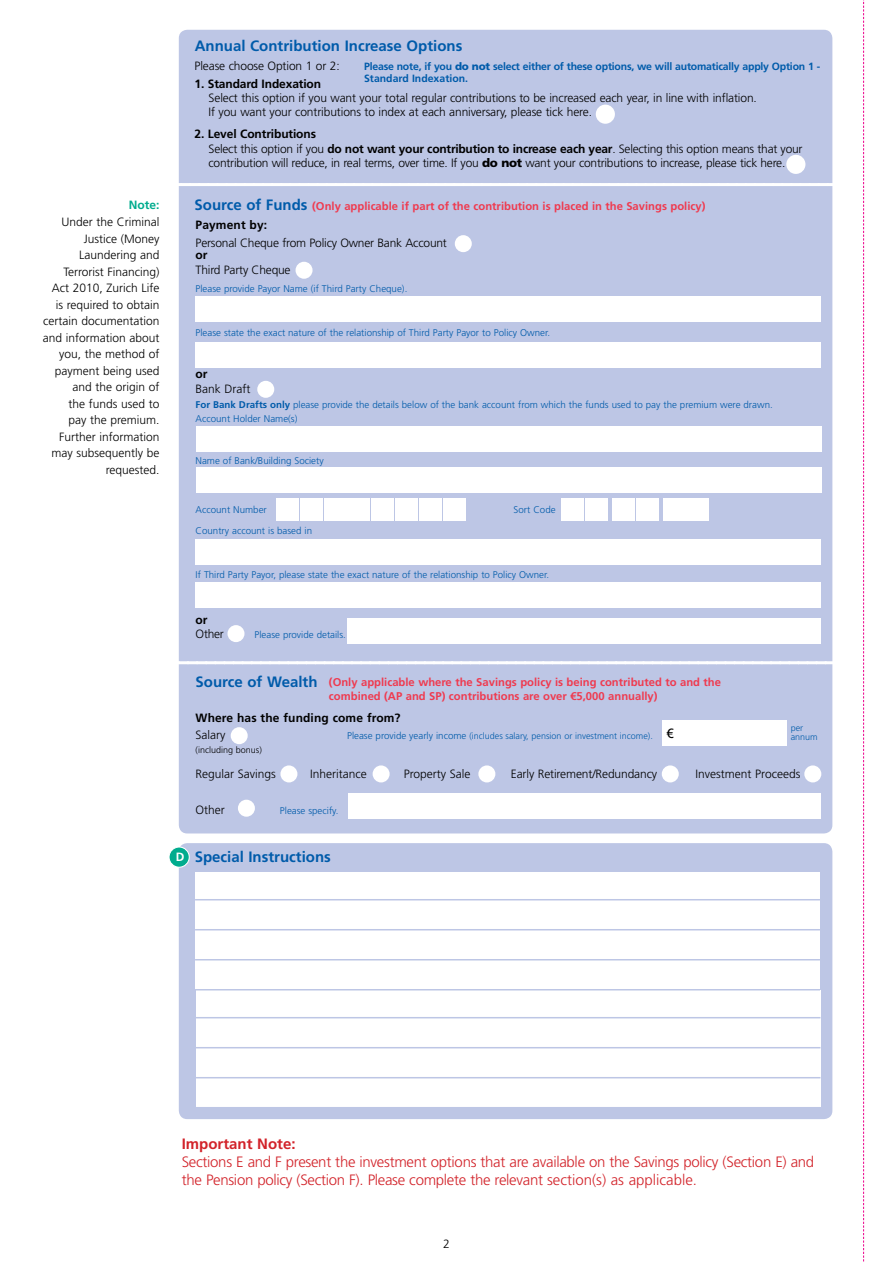
<style>
.page{position:relative;width:893px;height:1263px;background:#fff}
.page>*{position:absolute;margin:0;border:0;box-sizing:border-box;transform-origin:0 0}
.t1{font:300 15px/18px "Frutiger";letter-spacing:-.02em;color:#d2232a}
.t2{font:700 15px "Frutiger";color:#005baa}
.t3{font:700 15px "Frutiger";color:#d2232a}
.t4{font:13.5px "Frutiger";color:#000}
.t5{font:300 12px/16.5px "Frutiger";letter-spacing:-.01em;color:#000}
.t6{font:700 12px "Frutiger";letter-spacing:.01em;color:#000}
.t7{font:700 12px "Frutiger";letter-spacing:-.01em;color:#000}
.t8{font:700 12px "Frutiger";color:#00ac8e}
.t9{font:700 11.25px/13.5px "Frutiger";color:#ef3a4f}
.t10{font:700 10.5px/12.6px "Frutiger";letter-spacing:-.02em;color:#005baa}
.t11{font:300 9.75px/14.7px "Frutiger";color:#005baa}
.t12{font:300 9px/9px "Frutiger";color:#005baa}
.t13{font:300 9px "Frutiger";color:#000}
.s1{font-weight:700}
.s2{font-weight:900}
.s3{font-size:15px;color:#005baa}
.s4{font-size:9.75px}
.s5{font-size:12px;color:#fff}
</style>
<div class="page">
<div style="left:179px;top:30px;width:653px;height:803px;background:#bdc6e5;border-radius:9px"></div>
<div style="left:596px;top:105px;width:19px;height:19px;background:#fff;border-radius:50%"></div>
<div style="left:786px;top:155px;width:19px;height:19px;background:#fff;border-radius:50%"></div>
<svg style="left:863px;top:0;width:1px;height:1262px"></svg>
<div style="left:455px;top:235px;width:17px;height:17px;background:#fff;border-radius:50%"></div>
<div style="left:296px;top:262px;width:17px;height:17px;background:#fff;border-radius:50%"></div>
<div style="left:196px;top:297px;width:625px;height:25px;background:#fff"></div>
<div style="left:196px;top:342px;width:625px;height:25px;background:#fff"></div>
<div style="left:196px;top:427px;width:625px;height:25px;background:#fff"></div>
<div style="left:196px;top:468px;width:625px;height:25px;background:#fff"></div>
<div style="left:196px;top:539px;width:625px;height:26px;background:#fff"></div>
<div style="left:276px;top:499px;width:23px;height:22px;background:#fff"></div>
<div style="left:300px;top:499px;width:23px;height:22px;background:#fff"></div>
<div style="left:324px;top:499px;width:22px;height:22px;background:#fff"></div>
<div style="left:348px;top:499px;width:22px;height:22px;background:#fff"></div>
<div style="left:371px;top:499px;width:23px;height:22px;background:#fff"></div>
<div style="left:395px;top:499px;width:23px;height:22px;background:#fff"></div>
<div style="left:419px;top:499px;width:23px;height:22px;background:#fff"></div>
<div style="left:443px;top:499px;width:22px;height:22px;background:#fff"></div>
<div style="left:561px;top:499px;width:23px;height:22px;background:#fff"></div>
<div style="left:585px;top:499px;width:23px;height:22px;background:#fff"></div>
<div style="left:612px;top:499px;width:23px;height:22px;background:#fff"></div>
<div style="left:636px;top:499px;width:22px;height:22px;background:#fff"></div>
<div style="left:663px;top:499px;width:22px;height:22px;background:#fff"></div>
<div style="left:686px;top:499px;width:23px;height:22px;background:#fff"></div>
<div style="left:257px;top:381px;width:17px;height:17px;background:#fff;border-radius:50%"></div>
<div style="left:348px;top:619px;width:473px;height:25px;background:#fff"></div>
<div style="left:196px;top:582px;width:625px;height:26px;background:#fff"></div>
<svg style="left:179px;top:661px;width:653px;height:3px;background:#f9fafc"></svg>
<hr style="left:179px;top:183px;width:653px;height:3px;background:#fff">
<div style="left:227px;top:625px;width:17px;height:17px;background:#fff;border-radius:50%"></div>
<div style="left:179px;top:843px;width:653px;height:276px;background:#bdc6e5;border-radius:9px"></div>
<div style="left:169px;top:847px;width:20px;height:20px;background:#00ac8e;border-radius:50%"></div>
<div style="left:169px;top:846px;width:21px;height:22px;border:1px solid #fff;border-radius:50%"></div>
<div style="left:196px;top:991px;width:624px;height:116px;background:#fff"></div>
<hr style="left:196px;top:1017px;width:624px;height:1px;background:#bdc6e5">
<hr style="left:196px;top:1047px;width:624px;height:1px;background:#bdc6e5">
<hr style="left:196px;top:1077px;width:624px;height:1px;background:#bdc6e5">
<div style="left:195px;top:873px;width:625px;height:116px;background:#fff"></div>
<hr style="left:195px;top:899px;width:625px;height:1px;background:#bdc6e5">
<hr style="left:195px;top:929px;width:625px;height:1px;background:#bdc6e5">
<hr style="left:195px;top:959px;width:625px;height:1px;background:#bdc6e5">
<div style="left:231px;top:727px;width:17px;height:17px;background:#fff;border-radius:50%"></div>
<div style="left:280px;top:765px;width:17px;height:17px;background:#fff;border-radius:50%"></div>
<div style="left:373px;top:765px;width:17px;height:17px;background:#fff;border-radius:50%"></div>
<div style="left:478px;top:765px;width:17px;height:17px;background:#fff;border-radius:50%"></div>
<div style="left:662px;top:765px;width:17px;height:17px;background:#fff;border-radius:50%"></div>
<div style="left:804px;top:765px;width:17px;height:17px;background:#fff;border-radius:50%"></div>
<div style="left:238px;top:800px;width:17px;height:17px;background:#fff;border-radius:50%"></div>
<div style="left:348px;top:793px;width:473px;height:26px;background:#fff"></div>
<div style="left:662px;top:720px;width:124px;height:25px;background:#fff"></div>
<p class="t8" style="left:129px;top:197px;width:32px">Note:</p>
<p class="t5" style="left:43px;top:214px;width:118px;text-align:right">Under the Criminal<br>Justice (Money<br>Laundering and<br>Terrorist Financing)<br>Act 2010, Zurich Life is required to obtain certain documentation and information about you, the method of payment being used and the origin of<br>the funds used to<br>pay the premium.<br>Further information may subsequently be requested.</p>
<p class="t2" style="left:195px;top:37px;width:269px">Annual Contribution Increase Options</p>
<p class="t5" style="left:195px;top:57px;width:147px">Please choose Option 1 or 2:</p>
<p class="t7" style="left:195px;top:76px;width:128px">1. Standard Indexation</p>
<p class="t5" style="left:209px;top:91px;width:550px;line-height:14.4px">Select this option if you want your total regular contributions to be increased each year, in line with inflation.<br>If you want your contributions to index at each anniversary, please tick here.</p>
<p class="t5" style="left:209px;top:127px;width:595px;line-height:14.4px;text-indent:-14px"><span class="s1">2. Level Contributions<br></span>Select this option if you <span class="s1">do not want your contribution to increase each year</span>. Selecting this option means that your contribution will reduce, in real terms, over time. If you <span class="s2">do not</span> want your contributions to increase, please tick here.</p>
<p class="t10" style="left:364px;top:60px;width:458px">Please note, if you <span class="s2">do not</span> select either of these options, we will automatically apply Option 1 -<br>Standard Indexation.</p>
<p class="t9" style="left:195px;top:199px;width:512px"><span class="s3">Source of Funds</span> (Only applicable if part of the contribution is placed in the Savings policy)</p>
<p class="t6" style="left:196px;top:218px;width:73px">Payment by:</p>
<p class="t5" style="left:196px;top:235px;width:253px">Personal Cheque from Policy Owner Bank Account</p>
<p class="t6" style="left:196px;top:248px;width:13px">or</p>
<p class="t5" style="left:196px;top:262px;width:97px">Third Party Cheque</p>
<p class="t11" style="left:196px;top:281px;width:213px">Please provide Payor Name (if Third Party Cheque).</p>
<p class="t11" style="left:196px;top:326px;width:356px">Please state the exact nature of the relationship of Third Party Payor to Policy Owner.</p>
<p class="t6" style="left:196px;top:367px;width:13px">or</p>
<p class="t5" style="left:196px;top:381px;width:57px">Bank Draft</p>
<p class="t11" style="left:196px;top:397px;width:579px"><span class="s1">For Bank Drafts only</span> please provide the details below of the bank account from which the funds used to pay the premium were drawn.<br>Account Holder Name(s)</p>
<p class="t11" style="left:196px;top:453px;width:130px">Name of Bank/Building Society</p>
<p class="t11" style="left:196px;top:502px;width:73px">Account Number</p>
<p class="t11" style="left:514px;top:502px;width:43px">Sort Code</p>
<p class="t11" style="left:196px;top:523px;width:118px">Country account is based in</p>
<p class="t11" style="left:196px;top:568px;width:355px">If Third Party Payor, please state the exact nature of the relationship to Policy Owner.</p>
<p class="t6" style="left:196px;top:612px;width:13px">or</p>
<p class="t5" style="left:196px;top:626px;width:30px">Other</p>
<p class="t11" style="left:255px;top:628px;width:93px">Please provide details.</p>
<p class="t2" style="left:196px;top:673px;width:123px">Source of Wealth</p>
<p class="t9" style="left:329px;top:676px;width:394px">(Only applicable where the Savings policy is being contributed to and the combined (AP and SP) contributions are over €5,000 annually)</p>
<p class="t6" style="left:196px;top:710px;width:206px">Where has the funding come from?</p>
<p class="t5" style="left:196px;top:727px;width:31px">Salary</p>
<p class="t12" style="left:347px;top:732px;width:307px"><span class="s4">Please provide yearly income</span> (includes salary, pension or investment income).</p>
<p class="t13" style="left:196px;top:745px;width:68px">(including bonus)</p>
<p class="t5" style="left:196px;top:766px;width:82px">Regular Savings</p>
<p class="t5" style="left:310px;top:766px;width:58px">Inheritance</p>
<p class="t5" style="left:404px;top:766px;width:68px">Property Sale</p>
<p class="t5" style="left:511px;top:766px;width:148px">Early Retirement/Redundancy</p>
<p class="t5" style="left:696px;top:766px;width:106px">Investment Proceeds</p>
<p class="t5" style="left:196px;top:801px;width:31px">Other</p>
<p class="t11" style="left:280px;top:803px;width:60px">Please specify.</p>
<p class="t4" style="left:666px;top:725px;width:9px">€</p>
<p class="t12" style="left:791px;top:724px;width:29px">per annum</p>
<p class="t2" style="left:176px;top:848px;width:157px"><span class="s5">D</span> Special Instructions</p>
<p class="t3" style="left:182px;top:1135px;width:115px">Important Note:</p>
<p class="t1" style="left:182px;top:1153px;width:634px">Sections E and F present the investment options that are available on the Savings policy (Section E) and the Pension policy (Section F). Please complete the relevant section(s) as applicable.</p>
<p class="t5" style="left:443px;top:1236px;width:8px">2</p>
</div>
